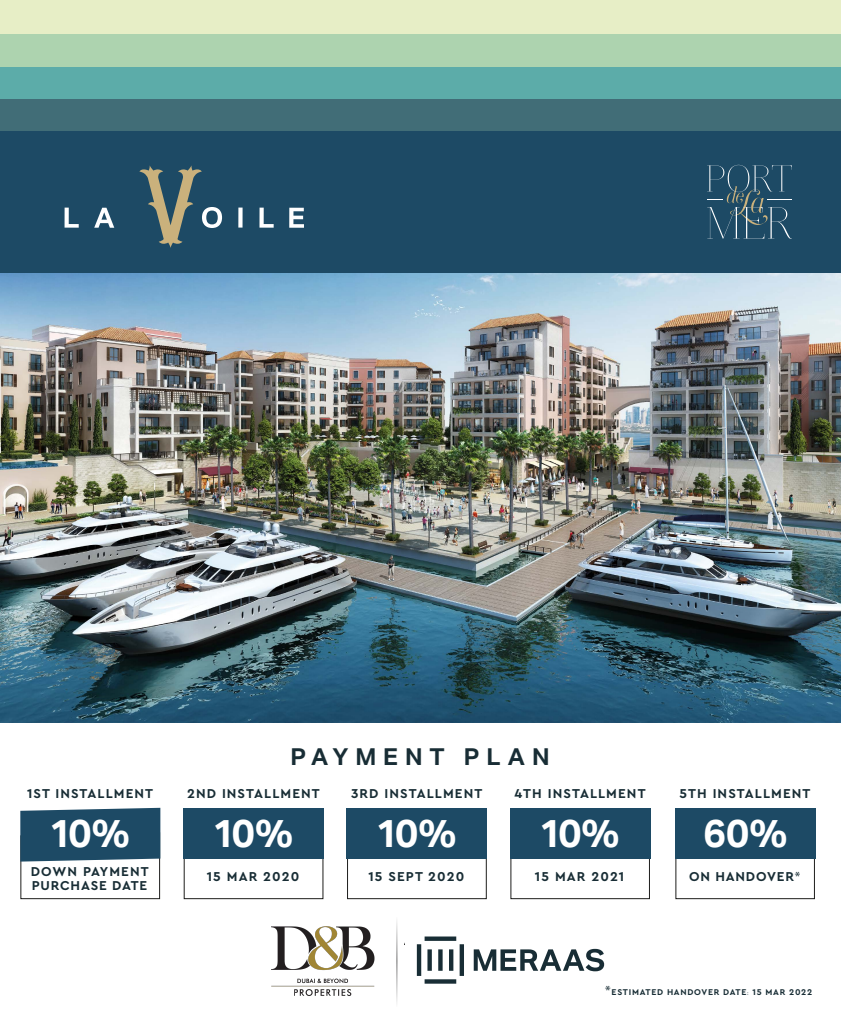
<style>
.page{position:relative;width:841px;height:1014px;background:#fff}
.page>*{position:absolute;margin:0;border:0;box-sizing:border-box;transform-origin:0 0}
.t1{font:700 39.1px "Meraas Aktiv";letter-spacing:-.04em;color:#fff}
.t2{font:700 23.3px "Meraas Aktiv";letter-spacing:.3em;color:#182d35}
.t3{font:700 13.5px "Cera Pro DEMO";letter-spacing:.08em;color:#182d35}
.t4{font:700 13.5px/14.2px "Cera Pro DEMO";letter-spacing:.06em;color:#182d35}
.t5{font:700 8.8px "Cera Pro DEMO";letter-spacing:.08em;color:#182d35}
.s1{font-family:"Myriad Pro";font-weight:400}
.s2{font-family:"Myriad Pro";font-weight:400;font-size:13.5px}
.s3{font-family:"Adobe Arabic";font-weight:400}
</style>
<div class="page">
<div style="left:0;top:0;width:841px;height:36px;background:#e7eec6"></div>
<div style="left:0;top:34px;width:841px;height:34px;background:#add3af"></div>
<div style="left:0;top:68px;width:841px;height:31px;background:#5caca9"></div>
<div style="left:0;top:99px;width:841px;height:32px;background:#416d77"></div>
<img style="left:0;top:272px;width:841px;height:451px">
<div style="left:0;top:131px;width:841px;height:141px;background:#1d4a65"></div>
<svg style="left:65px;top:207px;width:14px;height:21px"></svg>
<svg style="left:94px;top:208px;width:20px;height:20px"></svg>
<div style="left:238px;top:207px;width:5px;height:20px;background:#fff"></div>
<svg style="left:259px;top:208px;width:15px;height:20px"></svg>
<svg style="left:289px;top:208px;width:15px;height:20px"></svg>
<svg style="left:139px;top:165px;width:83px;height:83px"></svg>
<svg style="left:707px;top:165px;width:85px;height:74px"></svg>
<div style="left:184px;top:832px;width:139px;height:67px;background:#fff;border:1px solid #1d1d1b"></div>
<div style="left:347px;top:832px;width:140px;height:67px;background:#fff;border:1px solid #1d1d1b"></div>
<div style="left:510px;top:832px;width:140px;height:67px;background:#fff;border:1px solid #1d1d1b"></div>
<svg style="left:20px;top:807px;width:141px;height:92px"></svg>
<div style="left:184px;top:807px;width:140px;height:51px;background:#1d4a65"></div>
<div style="left:347px;top:807px;width:140px;height:51px;background:#1d4a65"></div>
<div style="left:510px;top:807px;width:140px;height:51px;background:#1d4a65"></div>
<div style="left:675px;top:832px;width:140px;height:67px;background:#fff;border:1px solid #1d1d1b"></div>
<div style="left:675px;top:807px;width:140px;height:51px;background:#1d4a65"></div>
<svg style="left:417px;top:936px;width:187px;height:47px"></svg>
<img style="left:271px;top:926px;width:104px;height:70px">
<img style="left:396px;top:921px;width:2px;height:82px">
<p class="t3" style="left:27px;top:788px;width:127px">1ST INSTALLMENT</p>
<h1 class="t1" style="left:51px;top:801px;width:80px">10%</h1>
<p class="t4" style="left:31px;top:865px;width:119px">DOWN PAYMENT<br>PURCHASE DATE</p>
<h2 class="t2" style="left:290px;top:738px;width:261px">PAYMENT PLAN</h2>
<p class="t3" style="left:187px;top:788px;width:134px">2ND INSTALLMENT</p>
<p class="t3" style="left:351px;top:788px;width:133px">3RD INSTALLMENT</p>
<p class="t3" style="left:514px;top:788px;width:133px">4TH INSTALLMENT</p>
<p class="t3" style="left:679px;top:788px;width:132px">5TH INSTALLMENT</p>
<h1 class="t1" style="left:214px;top:801px;width:80px">10%</h1>
<h1 class="t1" style="left:377px;top:801px;width:80px">10%</h1>
<h1 class="t1" style="left:541px;top:801px;width:80px">10%</h1>
<h1 class="t1" style="left:703px;top:801px;width:86px">60%</h1>
<p class="t3" style="left:207px;top:870px;width:94px">15 MAR 2020</p>
<p class="t3" style="left:368px;top:870px;width:97px">15 SEPT 2020</p>
<p class="t3" style="left:535px;top:870px;width:91px">15 MAR 2021</p>
<p class="t4" style="left:689px;top:869px;width:113px">ON HANDOVER<span class="s1">*</span></p>
<p class="t5" style="left:605px;top:988px;width:208px"><span class="s2">*</span>ESTIMATED HANDOVER DATE<span class="s3">:</span> 15 MAR 2022</p>
</div>
